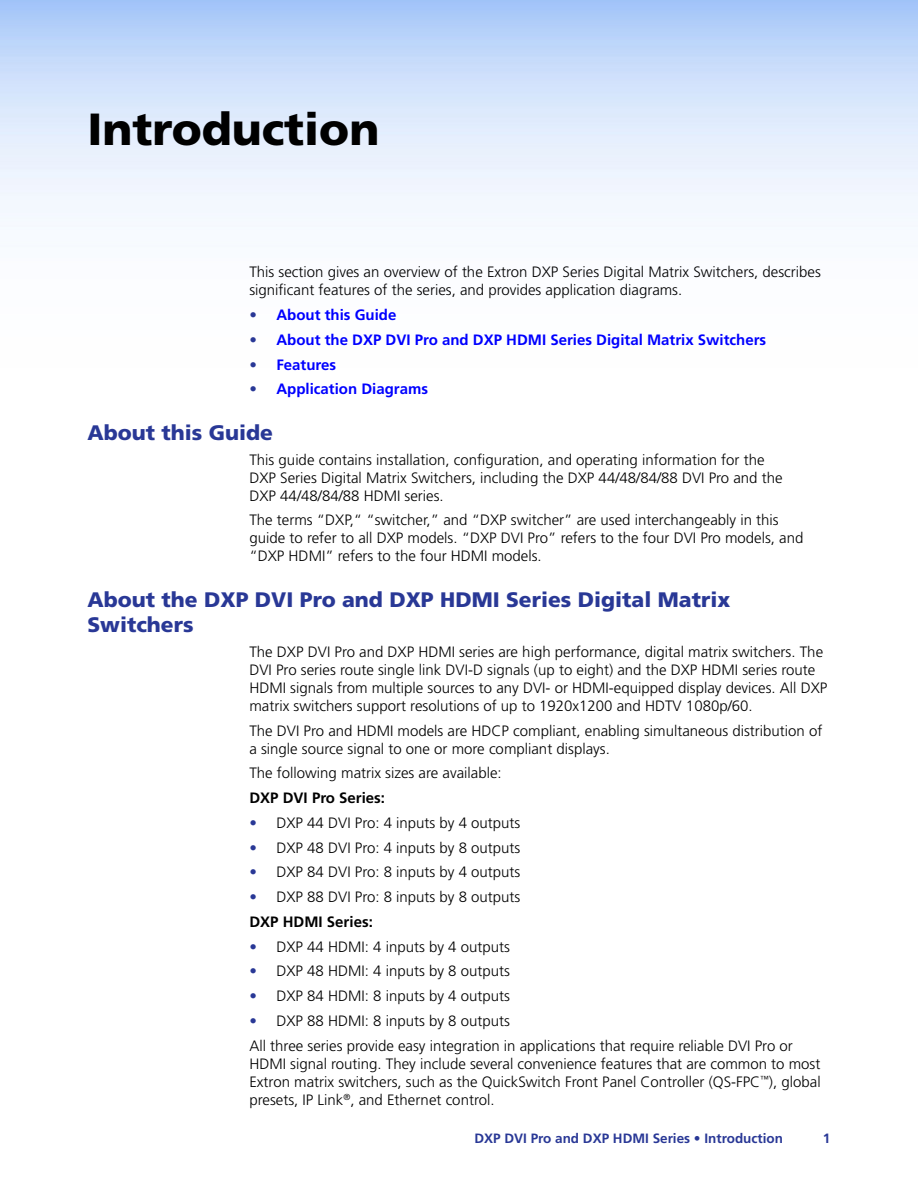
<style>
.page{position:relative;width:918px;height:1188px;background:#fff}
.page>*{position:absolute;margin:0;border:0;box-sizing:border-box;transform-origin:0 0}
.t1{font:900 45px "Frutiger";color:#000}
.t2{font:900 21px/25.2px "Frutiger";color:#293896}
.t3{font:300 15px/18px "Frutiger";color:#000}
.t4{font:700 15px "Frutiger";color:#00f}
.t5{font:700 15px "Frutiger";color:#000}
.t6{font:700 13.5px "Frutiger";color:#293896}
.s1{font-weight:300;color:#293896}
.s2{color:#293896}
.s3{font-weight:700}
</style>
<div class="page">
<h1 class="t1" style="left:87px;top:102px;width:293px">Introduction</h1>
<p class="t3" style="left:249px;top:264px;width:573px">This section gives an overview of the Extron DXP Series Digital Matrix Switchers, describes significant features of the series, and provides application diagrams.</p>
<p class="t4" style="left:249px;top:306px;width:148px"><span class="s1">•</span> About this Guide</p>
<p class="t4" style="left:249px;top:331px;width:518px"><span class="s1">•</span> About the DXP DVI Pro and DXP HDMI Series Digital Matrix Switchers</p>
<p class="t4" style="left:249px;top:356px;width:88px"><span class="s1">•</span> Features</p>
<p class="t4" style="left:249px;top:380px;width:180px"><span class="s1">•</span> Application Diagrams</p>
<h2 class="t2" style="left:87px;top:420px;width:187px">About this Guide</h2>
<p class="t3" style="left:249px;top:451px;width:535px">This guide contains installation, configuration, and operating information for the<br>DXP Series Digital Matrix Switchers, including the DXP 44/48/84/88 DVI Pro and the<br>DXP 44/48/84/88 HDMI series.</p>
<p class="t3" style="left:249px;top:511px;width:556px">The terms “DXP,“ “switcher,” and “DXP switcher” are used interchangeably in this guide to refer to all DXP models. “DXP DVI Pro” refers to the four DVI Pro models, and “DXP HDMI” refers to the four HDMI models.</p>
<h2 class="t2" style="left:87px;top:587px;width:644px">About the DXP DVI Pro and DXP HDMI Series Digital Matrix<br>Switchers</h2>
<p class="t3" style="left:249px;top:643px;width:579px">The DXP DVI Pro and DXP HDMI series are high performance, digital matrix switchers. The DVI Pro series route single link DVI-D signals (up to eight) and the DXP HDMI series route HDMI signals from multiple sources to any DVI- or HDMI-equipped display devices. All DXP matrix switchers support resolutions of up to 1920x1200 and HDTV 1080p/60.</p>
<p class="t3" style="left:249px;top:722px;width:574px">The DVI Pro and HDMI models are HDCP compliant, enabling simultaneous distribution of a single source signal to one or more compliant displays.</p>
<p class="t3" style="left:249px;top:764px;width:254px">The following matrix sizes are available:</p>
<p class="t5" style="left:249px;top:789px;width:137px">DXP DVI Pro Series:</p>
<p class="t3" style="left:249px;top:814px;width:272px"><span class="s2">•</span> DXP 44 DVI Pro: 4 inputs by 4 outputs</p>
<p class="t3" style="left:249px;top:839px;width:272px"><span class="s2">•</span> DXP 48 DVI Pro: 4 inputs by 8 outputs</p>
<p class="t3" style="left:249px;top:863px;width:272px"><span class="s2">•</span> DXP 84 DVI Pro: 8 inputs by 4 outputs</p>
<p class="t3" style="left:249px;top:885px;width:272px;line-height:24.8px"><span class="s2">•</span> DXP 88 DVI Pro: 8 inputs by 8 outputs<br><span class="s3">DXP HDMI Series:</span></p>
<p class="t3" style="left:249px;top:938px;width:262px"><span class="s2">•</span> DXP 44 HDMI: 4 inputs by 4 outputs</p>
<p class="t3" style="left:249px;top:962px;width:262px"><span class="s2">•</span> DXP 48 HDMI: 4 inputs by 8 outputs</p>
<p class="t3" style="left:249px;top:987px;width:262px"><span class="s2">•</span> DXP 84 HDMI: 8 inputs by 4 outputs</p>
<p class="t3" style="left:249px;top:1009px;width:545px;line-height:24.8px"><span class="s2">•</span> DXP 88 HDMI: 8 inputs by 8 outputs<br>All three series provide easy integration in applications that require reliable DVI Pro or</p>
<p class="t3" style="left:249px;top:1055px;width:573px;text-align:justify">HDMI signal routing. They include several convenience features that are common to most Extron matrix switchers, such as the QuickSwitch Front Panel Controller (QS-FPC<sup>™</sup>), global presets, IP Link<sup>®</sup>, and Ethernet control.</p>
<p class="t6" style="left:474px;top:1131px;width:310px">DXP DVI Pro and DXP HDMI Series • Introduction</p>
<p class="t6" style="left:823px;top:1131px;width:9px">1</p>
</div>
